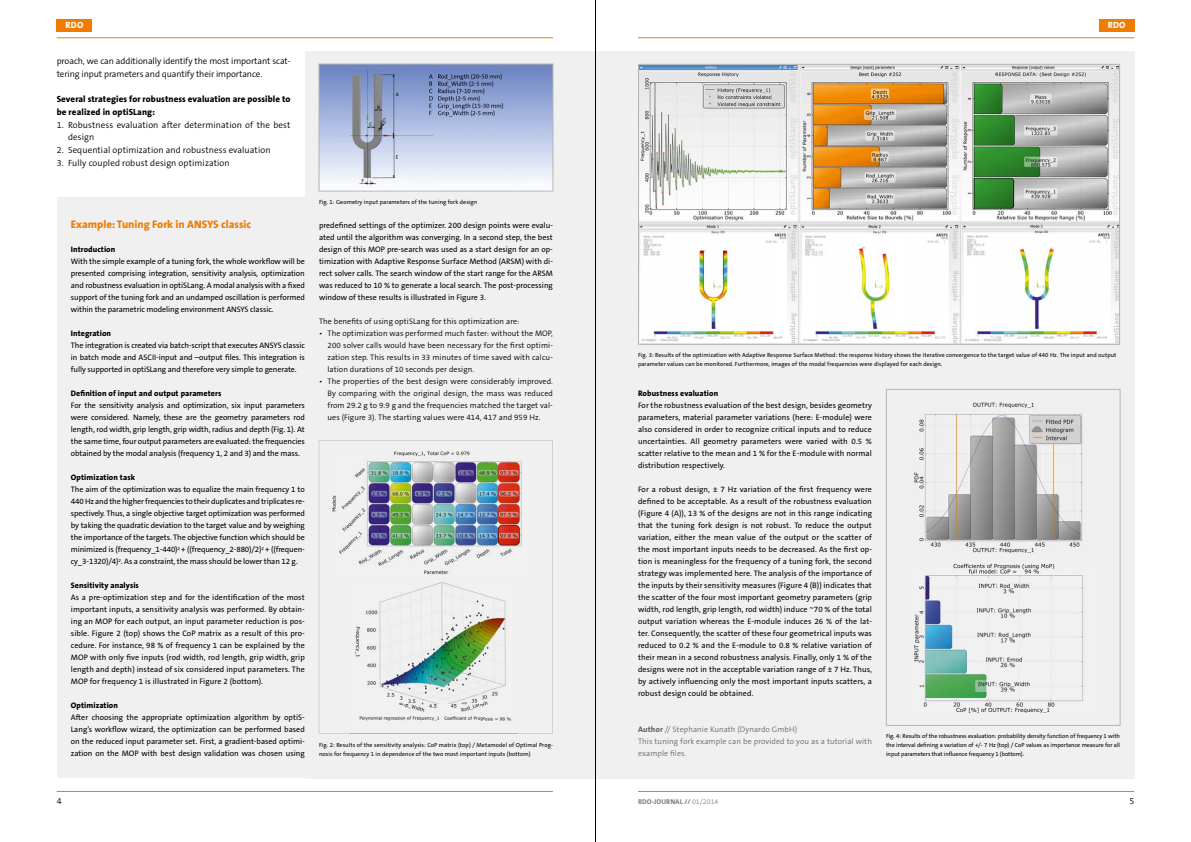
<style>
.page{position:relative;width:1191px;height:842px;background:#fff}
.page>*{position:absolute;margin:0;border:0;box-sizing:border-box;transform-origin:0 0}
.t1{font:800 11px "The Sans";color:#ef7c00}
.t2{font:300 9px/12.8px "The Sans B4";letter-spacing:.01em;color:#000}
.t3{font:300 9px/12.8px "The Sans B4";letter-spacing:-.01em;color:#000}
.t4{font:800 9px/12.8px "The Sans";letter-spacing:.01em;color:#000}
.t5{font:800 9px "The Sans";letter-spacing:.02em;color:#fff}
.t6{font:8px/12px "The Sans B5 Plain";color:#000;text-align:justify}
.t7{font:300 8px/12px "The Sans B4";letter-spacing:.01em;color:#000;text-align:justify}
.t8{font:800 8px "The Sans";letter-spacing:.01em;color:#000}
.t9{font:300 8px/12px "The Sans B4";letter-spacing:.01em;color:#686a6e}
.t10{font:800 7px "The Sans";letter-spacing:.005em;color:#85878b}
.t11{font:6px/9px "The Sans B5 Plain";letter-spacing:.01em;color:#000}
.s1{font-family:"The Sans";font-weight:800}
.s2{font-family:"The Sans B4";font-weight:300}
</style>
<div class="page">
<div style="left:305px;top:51px;width:829px;height:727px;background:#f0f0f0"></div>
<div style="left:57px;top:198px;width:251px;height:580px;background:#f0f0f0"></div>
<hr style="left:57px;top:37px;width:496px;height:1px;background:#ef7c00">
<hr style="left:638px;top:37px;width:496px;height:1px;background:#ef7c00">
<hr style="left:638px;top:791px;width:496px;height:1px;background:#ef7c00">
<hr style="left:57px;top:791px;width:496px;height:1px;background:#ef7c00">
<div style="left:1098px;top:19px;width:36px;height:13px;background:#ef7c00"></div>
<div style="left:57px;top:19px;width:35px;height:13px;background:#ef7c00"></div>
<svg style="left:319px;top:440px;width:234px;height:293px"></svg>
<img style="left:321px;top:66px;width:230px;height:123px">
<div style="left:319px;top:64px;width:234px;height:127px;border:1px solid #b2b4b7"></div>
<img style="left:640px;top:66px;width:477px;height:276px">
<div style="left:638px;top:64px;width:481px;height:280px;border:1px solid #b2b4b7"></div>
<div style="left:886px;top:389px;width:234px;height:337px;border:1px solid #b2b4b7"></div>
<img style="left:332px;top:451px;width:199px;height:129px">
<img style="left:351px;top:577px;width:166px;height:156px">
<img style="left:914px;top:402px;width:169px;height:151px">
<img style="left:914px;top:564px;width:169px;height:149px">
<hr style="left:595px;top:0;width:1px;height:842px;background:#000">
<p class="t5" style="left:66px;top:21px;width:19px">RDO</p>
<p class="t5" style="left:1107px;top:21px;width:19px">RDO</p>
<p class="t3" style="left:57px;top:55px;width:235px">proach, we can additionally identify the most important scat&shy;tering input prameters and quantify their importance.</p>
<p class="t4" style="left:57px;top:93px;width:235px">Several strategies for robustness evaluation are possible to be realized in optiSLang:</p>
<p class="t2" style="left:68px;top:119px;width:224px;text-indent:-11px">1. Robustness evaluation after determination of the best design</p>
<p class="t2" style="left:57px;top:144px;width:215px">2. Sequential optimization and robustness evaluation</p>
<p class="t2" style="left:57px;top:157px;width:174px">3. Fully coupled robust design optimization</p>
<h1 class="t1" style="left:71px;top:220px;width:182px">Example: Tuning Fork in ANSYS classic</h1>
<p class="t8" style="left:71px;top:246px;width:46px">Introduction</p>
<p class="t6" style="left:71px;top:256px;width:235px">With the simple example of a tuning fork, the whole workflow will be presented comprising integration, sensitivity analysis, optimization and robustness evaluation in optiSLang. A modal analysis with a fixed support of the tuning fork and an undamped oscillation is performed within the parametric modeling environment ANSYS classic.</p>
<p class="t8" style="left:71px;top:330px;width:42px">Integration</p>
<p class="t6" style="left:71px;top:340px;width:235px">The integration is created via batch-script that executes ANSYS classic in batch mode and ASCII-input and –output files. This integration is fully supported in optiSLang and therefore very simple to generate.</p>
<p class="t8" style="left:71px;top:390px;width:152px">Definition of input and output parameters</p>
<p class="t6" style="left:71px;top:400px;width:235px">For the sensitivity analysis and optimization, six input parameters were considered. Namely, these are the geometry parameters rod length, rod width, grip length, grip width, radius and depth (Fig. 1). At the same time, four output parameters are evaluated: the frequencies obtained by the modal analysis (frequency 1, 2 and 3) and the mass.</p>
<p class="t8" style="left:71px;top:474px;width:66px">Optimization task</p>
<p class="t6" style="left:71px;top:484px;width:235px">The aim of the optimization was to equalize the main frequency 1 to 440 Hz and the higher frequencies to their duplicates and triplicates re&shy;spectively. Thus, a single objective target optimization was performed by taking the quadratic deviation to the target value and by weighing the importance of the targets. The objective function which should be minimized is (frequency_1-440)<sup>2</sup> + ((frequency_2-880)/2)<sup>2</sup> + ((frequen&shy;cy_3-1320)/4)<sup>2</sup>. As a constraint, the mass should be lower than 12 g.</p>
<p class="t8" style="left:71px;top:582px;width:69px">Sensitivity analysis</p>
<p class="t6" style="left:71px;top:592px;width:235px">As a pre-optimization step and for the identification of the most important inputs, a sensitivity analysis was performed. By obtain&shy;ing an MOP for each output, an input parameter reduction is pos&shy;sible. Figure 2 (top) shows the CoP matrix as a result of this pro&shy;cedure. For instance, 98 % of frequency 1 can be explained by the MOP with only five inputs (rod width, rod length, grip width, grip length and depth) instead of six considered input parameters. The MOP for frequency 1 is illustrated in Figure 2 (bottom).</p>
<p class="t8" style="left:71px;top:702px;width:49px">Optimization</p>
<p class="t6" style="left:71px;top:712px;width:235px">After choosing the appropriate optimization algorithm by optiS-Lang’s workflow wizard, the optimization can be performed based on the reduced input parameter set. First, a gradient-based optimi&shy;zation on the MOP with best design validation was chosen using</p>
<p class="t11" style="left:319px;top:198px;width:160px">Fig. 1: Geometry input parameters of the tuning fork design</p>
<p class="t6" style="left:319px;top:220px;width:235px">predefined settings of the optimizer. 200 design points were evalu&shy;ated until the algorithm was converging. In a second step, the best design of this MOP pre-search was used as a start design for an op&shy;timization with Adaptive Response Surface Method (ARSM) with di&shy;rect solver calls. The search window of the start range for the ARSM was reduced to 10 % to generate a local search. The post-processing window of these results is illustrated in Figure 3.</p>
<p class="t7" style="left:319px;top:316px;width:202px">The benefits of using optiSLang for this optimization are:</p>
<p class="t7" style="left:327px;top:328px;width:227px;text-indent:-9px">• The optimization was performed much faster: without the MOP, 200 solver calls would have been necessary for the first optimi&shy;zation step. This results in 33 minutes of time saved with calcu&shy;lation durations of 10 seconds per design.</p>
<p class="t7" style="left:327px;top:376px;width:227px;text-indent:-9px">• The properties of the best design were considerably improved.<br>By comparing with the original design, the mass was reduced from 29.2 g to 9.9 g and the frequencies matched the target val&shy;ues (Figure 3). The starting values were 414, 417 and 959 Hz.</p>
<p class="t11" style="left:319px;top:741px;width:235px">Fig. 2: Results of the sensitivity analysis: CoP matrix (top) / Metamodel of Optimal Prog&shy;nosis for frequency 1 in dependence of the two most important inputs (bottom)</p>
<p class="t11" style="left:638px;top:351px;width:480px">Fig. 3: Results of the optimization with Adaptive Response Surface Method: the response history shows the iterative convergence to the target value of 440 Hz. The input and output parameter values can be monitored. Furthermore, images of the modal frequencies were displayed for each design.</p>
<p class="t8" style="left:638px;top:390px;width:82px">Robustness evaluation</p>
<p class="t6" style="left:638px;top:400px;width:235px">For the robustness evaluation of the best design, besides geometry parameters, material parameter variations (here: E-module) were also considered in order to recognize critical inputs and to reduce uncertainties. All geometry parameters were varied with 0.5 % scatter relative to the mean and 1 % for the E-module with normal distribution respectively.</p>
<p class="t6" style="left:638px;top:484px;width:235px">For a robust design, ± 7 Hz variation of the first frequency were defined to be acceptable. As a result of the robustness evaluation (Figure 4 (A)), 13 % of the designs are not in this range indicating that the tuning fork design is not robust. To reduce the output variation, either the mean value of the output or the scatter of the most important inputs needs to be decreased. As the first op&shy;tion is meaningless for the frequency of a tuning fork, the second strategy was implemented here. The analysis of the importance of the inputs by their sensitivity measures (Figure 4 (B)) indicates that the scatter of the four most important geometry parameters (grip width, rod length, grip length, rod width) induce ~70 % of the total output variation whereas the E-module induces 26 % of the lat&shy;ter. Consequently, the scatter of these four geometrical inputs was reduced to 0.2 % and the E-module to 0.8 % relative variation of their mean in a second robustness analysis. Finally, only 1 % of the designs were not in the acceptable variation range of ± 7 Hz. Thus, by actively influencing only the most important inputs scatters, a robust design could be obtained.</p>
<p class="t9" style="left:638px;top:724px;width:235px"><span class="s1">Author</span> // Stephanie Kunath (Dynardo GmbH)<br>This tuning fork example can be provided to you as a tutorial with example files.</p>
<p class="t11" style="left:886px;top:732px;width:235px;text-align:justify">Fig. 4: Results of the robustness evaluation: probability density function of frequency 1 with the interval defining a variation of +/- 7 Hz (top) / CoP values as importance measure for all input parameters that influence frequency 1 (bottom).</p>
<p class="t2" style="left:57px;top:795px;width:6px">4</p>
<p class="t10" style="left:638px;top:798px;width:82px">RDO-JOURNAL // <span class="s2">01/2014</span></p>
<p class="t2" style="left:1129px;top:795px;width:6px">5</p>
</div>
